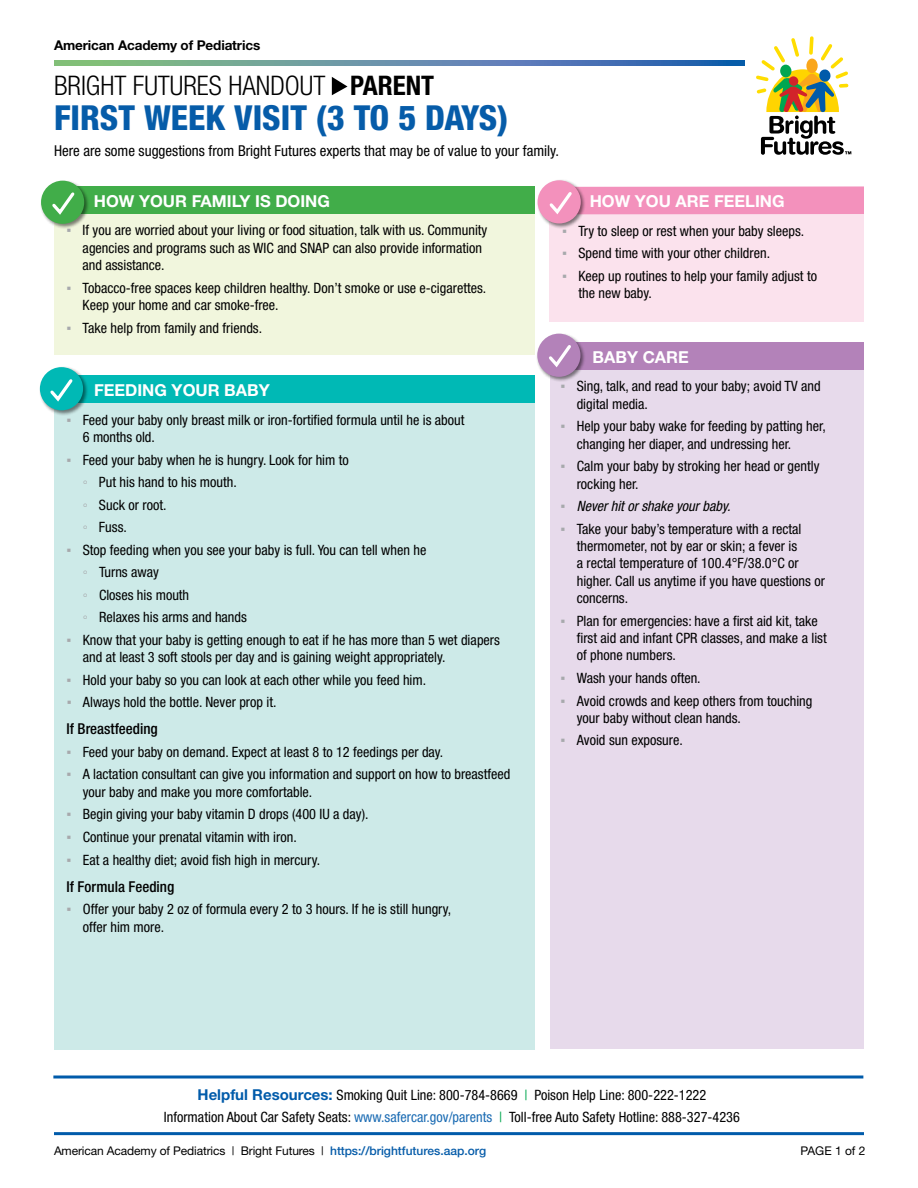
<style>
.page{position:relative;width:918px;height:1188px;background:#fff}
.page>*{position:absolute;margin:0;border:0;box-sizing:border-box;transform-origin:0 0}
.t1{font:800 condensed 34.5px "Helvetica Neue";color:#065ca9}
.t2{font:300 condensed 27px "Helvetica Neue";color:#000}
.t3{font:700 16.5px "Helvetica Neue";color:#fff}
.t4{font:condensed 15px "Helvetica Neue";color:#000}
.t5{font:500 condensed 15px "Helvetica Neue";color:#000}
.t6{font:condensed 14.25px/17.4px "Helvetica Neue";color:#000}
.t7{font:italic condensed 14.25px "Helvetica Neue";color:#000}
.t8{font:700 13.5px "Helvetica Neue";letter-spacing:-.01em;color:#000}
.t9{font:12px "Helvetica Neue";letter-spacing:-.01em;color:#000}
.s1{font-weight:700}
.s2{font-family:"Arial";font-stretch:normal;color:#a7a9ac}
.s3{font-family:"Arial Narrow";font-stretch:normal;color:#a7a9ac}
.s4{font-family:"Arial";font-style:normal;font-stretch:normal;color:#a7a9ac}
.s5{font-weight:700;font-stretch:normal;font-size:15px;color:#005baa}
.s6{color:#00a64f}
.s7{color:#1a6bb3}
.s8{font-weight:500;color:#065ca9}
</style>
<div class="page">
<div style="left:54px;top:375px;width:481px;height:674px;background:#cdeae8"></div>
<div style="left:54px;top:375px;width:481px;height:28px;background:#00b9b5"></div>
<div style="left:39px;top:366px;width:50px;height:50px;background:#000;opacity:.5"></div>
<div style="left:40px;top:367px;width:43px;height:43px;background:#00b9b5;border-radius:50%"></div>
<svg style="left:50px;top:379px;width:23px;height:23px"></svg>
<div style="left:550px;top:342px;width:313px;height:707px;background:#e7daeb"></div>
<div style="left:550px;top:342px;width:314px;height:28px;background:#b382b9"></div>
<div style="left:536px;top:333px;width:50px;height:49px;background:#000;opacity:.5"></div>
<div style="left:537px;top:334px;width:44px;height:43px;background:#b382b9;border-radius:50%"></div>
<svg style="left:549px;top:345px;width:22px;height:23px"></svg>
<div style="left:550px;top:189px;width:314px;height:133px;background:#fbdcea"></div>
<div style="left:550px;top:186px;width:314px;height:28px;background:#f391bc"></div>
<div style="left:537px;top:179px;width:49px;height:50px;background:#000;opacity:.5"></div>
<div style="left:538px;top:180px;width:43px;height:43px;background:#f391bc;border-radius:50%"></div>
<svg style="left:549px;top:192px;width:23px;height:23px"></svg>
<div style="left:54px;top:187px;width:481px;height:167px;background:#eff5d7"></div>
<div style="left:54px;top:187px;width:481px;height:27px;background:#41ad49"></div>
<div style="left:40px;top:180px;width:50px;height:49px;background:#000;opacity:.5"></div>
<div style="left:41px;top:181px;width:43px;height:43px;background:#41ad49;border-radius:50%"></div>
<svg style="left:52px;top:192px;width:23px;height:23px"></svg>
<hr style="left:53px;top:1076px;width:810px;height:2px;background:#005baa">
<hr style="left:54px;top:1132px;width:810px;height:3px;background:#005baa">
<svg style="left:332px;top:77px;width:16px;height:18px"></svg>
<svg style="left:756px;top:36px;width:95px;height:119px"></svg>
<svg style="left:54px;top:60px;width:690px;height:5px;background:#5f8fa2"></svg>
<p class="t8" style="left:54px;top:37px;width:208px">American Academy of Pediatrics</p>
<h2 class="t2" style="left:54px;top:70px;width:382px">BRIGHT FUTURES HANDOUT <span class="s1">PARENT</span></h2>
<h1 class="t1" style="left:54px;top:96px;width:456px">FIRST WEEK VISIT (3 TO 5 DAYS)</h1>
<p class="t4" style="left:54px;top:142px;width:507px">Here are some suggestions from Bright Futures experts that may be of value to your family.</p>
<p class="t3" style="left:94px;top:191px;width:238px">HOW YOUR FAMILY IS DOING</p>
<p class="t6" style="left:83px;top:222px;width:406px;text-indent:-16px"><span class="s2">▪</span> If you are worried about your living or food situation, talk with us. Community agencies and programs such as WIC and SNAP can also provide information and assistance.</p>
<p class="t6" style="left:83px;top:279px;width:405px;text-indent:-16px"><span class="s2">▪</span> Tobacco-free spaces keep children healthy. Don’t smoke or use e-cigarettes.<br>Keep your home and car smoke-free.</p>
<p class="t6" style="left:66px;top:319px;width:197px"><span class="s2">▪</span> Take help from family and friends.</p>
<p class="t3" style="left:94px;top:380px;width:177px">FEEDING YOUR BABY</p>
<p class="t6" style="left:83px;top:411px;width:383px;text-indent:-16px"><span class="s2">▪</span> Feed your baby only breast milk or iron-fortified formula until he is about<br>6 months old.</p>
<p class="t6" style="left:83px;top:448px;width:268px;line-height:22.5px;text-indent:-16px"><span class="s2">▪</span> Feed your baby when he is hungry. Look for him to <span class="s3">◦</span> Put his hand to his mouth.<br><span class="s3">◦</span> Suck or root.<br><span class="s3">◦</span> Fuss.</p>
<p class="t6" style="left:83px;top:538px;width:345px;line-height:22.5px;text-indent:-16px"><span class="s2">▪</span> Stop feeding when you see your baby is full. You can tell when he <span class="s3">◦</span> Turns away<br><span class="s3">◦</span> Closes his mouth<br><span class="s3">◦</span> Relaxes his arms and hands</p>
<p class="t6" style="left:83px;top:631px;width:419px;text-indent:-16px"><span class="s2">▪</span> Know that your baby is getting enough to eat if he has more than 5 wet diapers and at least 3 soft stools per day and is gaining weight appropriately.</p>
<p class="t6" style="left:67px;top:671px;width:361px"><span class="s2">▪</span> Hold your baby so you can look at each other while you feed him.</p>
<p class="t6" style="left:67px;top:693px;width:211px"><span class="s2">▪</span> Always hold the bottle. Never prop it.</p>
<p class="t5" style="left:67px;top:720px;width:93px">If Breastfeeding</p>
<p class="t6" style="left:67px;top:743px;width:378px"><span class="s2">▪</span> Feed your baby on demand. Expect at least 8 to 12 feedings per day.</p>
<p class="t6" style="left:83px;top:766px;width:429px;text-indent:-16px"><span class="s2">▪</span> A lactation consultant can give you information and support on how to breastfeed your baby and make you more comfortable.</p>
<p class="t6" style="left:67px;top:806px;width:303px"><span class="s2">▪</span> Begin giving your baby vitamin D drops (400 IU a day).</p>
<p class="t6" style="left:67px;top:828px;width:232px"><span class="s2">▪</span> Continue your prenatal vitamin with iron.</p>
<p class="t6" style="left:67px;top:851px;width:255px"><span class="s2">▪</span> Eat a healthy diet; avoid fish high in mercury.</p>
<p class="t5" style="left:67px;top:877px;width:109px">If Formula Feeding</p>
<p class="t6" style="left:83px;top:900px;width:370px;text-indent:-16px"><span class="s2">▪</span> Offer your baby 2 oz of formula every 2 to 3 hours. If he is still hungry, offer him more.</p>
<p class="t3" style="left:590px;top:191px;width:196px">HOW YOU ARE FEELING</p>
<p class="t6" style="left:562px;top:222px;width:244px"><span class="s2">▪</span> Try to sleep or rest when your baby sleeps.</p>
<p class="t6" style="left:562px;top:244px;width:209px"><span class="s2">▪</span> Spend time with your other children.</p>
<p class="t6" style="left:578px;top:267px;width:240px;text-indent:-16px"><span class="s2">▪</span> Keep up routines to help your family adjust to the new baby.</p>
<p class="t3" style="left:593px;top:347px;width:98px">BABY CARE</p>
<p class="t6" style="left:577px;top:378px;width:245px;text-indent:-16px"><span class="s2">▪</span> Sing, talk, and read to your baby; avoid TV and digital media.</p>
<p class="t6" style="left:577px;top:417px;width:251px;text-indent:-16px"><span class="s2">▪</span> Help your baby wake for feeding by patting her, changing her diaper, and undressing her.</p>
<p class="t6" style="left:577px;top:457px;width:244px;text-indent:-16px"><span class="s2">▪</span> Calm your baby by stroking her head or gently rocking her.</p>
<p class="t7" style="left:561px;top:498px;width:171px"><span class="s4">▪</span> Never hit or shake your baby.</p>
<p class="t6" style="left:577px;top:520px;width:250px;text-indent:-16px"><span class="s2">▪</span> Take your baby’s temperature with a rectal thermometer, not by ear or skin; a fever is<br>a rectal temperature of 100.4°F/38.0°C or higher. Call us anytime if you have questions or concerns.</p>
<p class="t6" style="left:577px;top:612px;width:251px;text-indent:-16px"><span class="s2">▪</span> Plan for emergencies: have a first aid kit, take first aid and infant CPR classes, and make a list of phone numbers.</p>
<p class="t6" style="left:561px;top:669px;width:142px"><span class="s2">▪</span> Wash your hands often.</p>
<p class="t6" style="left:577px;top:692px;width:237px;text-indent:-16px"><span class="s2">▪</span> Avoid crowds and keep others from touching your baby without clean hands.</p>
<p class="t6" style="left:561px;top:732px;width:124px"><span class="s2">▪</span> Avoid sun exposure.</p>
<p class="t6" style="left:164px;top:1084px;width:577px;line-height:21.6px;text-align:center"><span class="s5">Helpful Resources:</span> Smoking Quit Line: 800-784-8669 <span class="s6">|</span> Poison Help Line: 800-222-1222<br>Information About Car Safety Seats: <span class="s7">www.safercar.gov/parents</span> <span class="s6">|</span> Toll-free Auto Safety Hotline: 888-327-4236</p>
<p class="t9" style="left:54px;top:1144px;width:434px">American Academy of Pediatrics | Bright Futures | <span class="s8">https://brightfutures.aap.org</span></p>
<p class="t9" style="left:801px;top:1144px;width:66px">PAGE 1 of 2</p>
</div>
